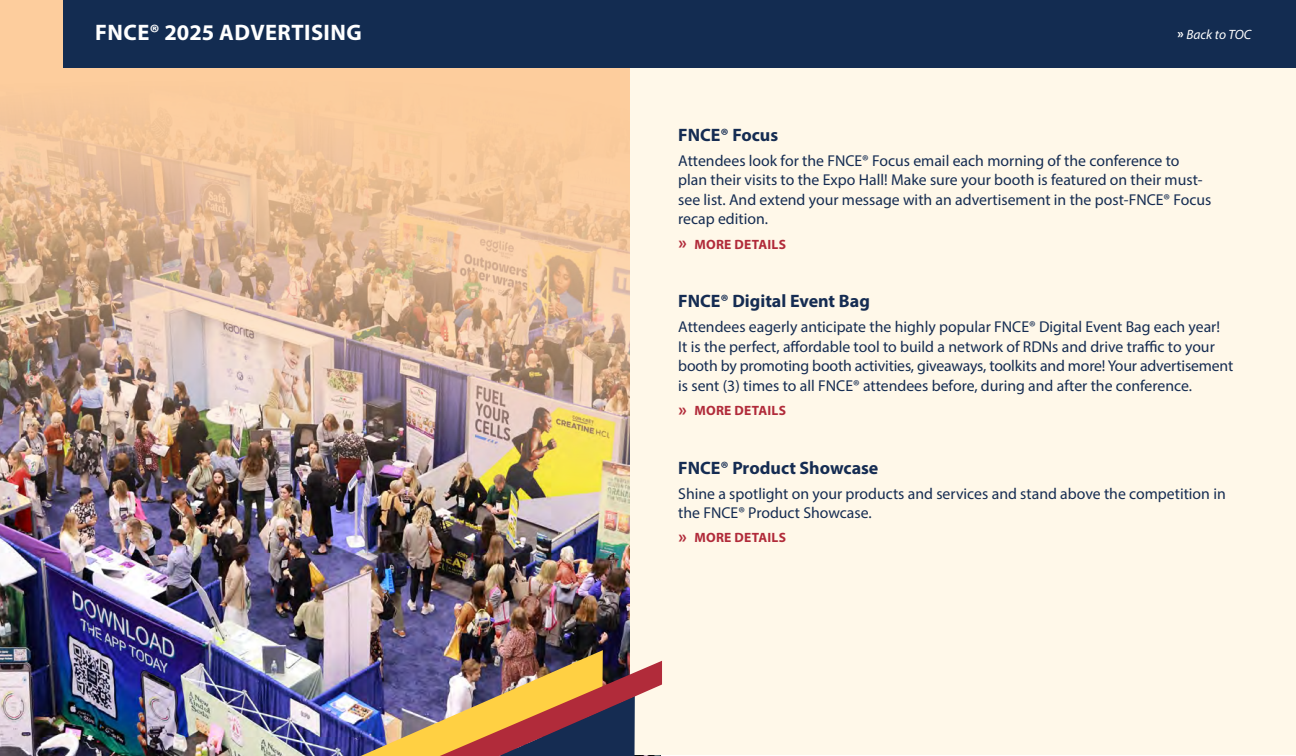
<style>
.page{position:relative;width:1296px;height:756px;background:#fff}
.page>*{position:absolute;margin:0;border:0;box-sizing:border-box;transform-origin:0 0}
.t1{font:700 22.5px "Myriad Pro";letter-spacing:.02em;color:#fff}
.t2{font:700 18px "Myriad Pro";color:#152c52}
.t3{font:15.75px/19.5px "Myriad Pro";color:#152c52}
.t4{font:700 13.5px "Myriad Pro";letter-spacing:.02em;color:#b12b3a}
.t5{font:italic 13.5px "Myriad Pro";color:#fff}
.s1{font-weight:700;font-style:normal}
.s2{font-size:18px}
</style>
<div class="page">
<img style="left:0;top:0;width:631px;height:756px">
<div style="left:631px;top:65px;width:665px;height:690px;background:#fff8e9"></div>
<div style="left:63px;top:0;width:1233px;height:67px;background:#132c51"></div>
<img style="left:350px;top:592px;width:312px;height:164px">
<h1 class="t1" style="left:95px;top:18px;width:268px">FNCE® 2025 ADVERTISING</h1>
<p class="t5" style="left:1177px;top:26px;width:75px"><span class="s1">»</span> Back to TOC</p>
<p class="t2" style="left:678px;top:123px;width:102px">FNCE® Focus</p>
<p class="t3" style="left:678px;top:151px;width:535px">Attendees look for the FNCE® Focus email each morning of the conference to plan their visits to the Expo Hall! Make sure your booth is featured on their must&shy;see list. And extend your message with an advertisement in the post-FNCE® Focus recap edition.</p>
<p class="t4" style="left:678px;top:235px;width:109px"><span class="s2">»</span> MORE DETAILS</p>
<p class="t2" style="left:678px;top:290px;width:193px">FNCE® Digital Event Bag</p>
<p class="t3" style="left:678px;top:317px;width:557px">Attendees eagerly anticipate the highly popular FNCE® Digital Event Bag each year!<br>It is the perfect, affordable tool to build a network of RDNs and drive traffic to your booth by promoting booth activities, giveaways, toolkits and more! Your advertisement is sent (3) times to all FNCE® attendees before, during and after the conference.</p>
<p class="t4" style="left:678px;top:402px;width:109px"><span class="s2">»</span> MORE DETAILS</p>
<p class="t2" style="left:678px;top:456px;width:202px">FNCE® Product Showcase</p>
<p class="t3" style="left:678px;top:483px;width:549px">Shine a spotlight on your products and services and stand above the competition in the FNCE® Product Showcase.</p>
<p class="t4" style="left:678px;top:529px;width:109px"><span class="s2">»</span> MORE DETAILS</p>
</div>
